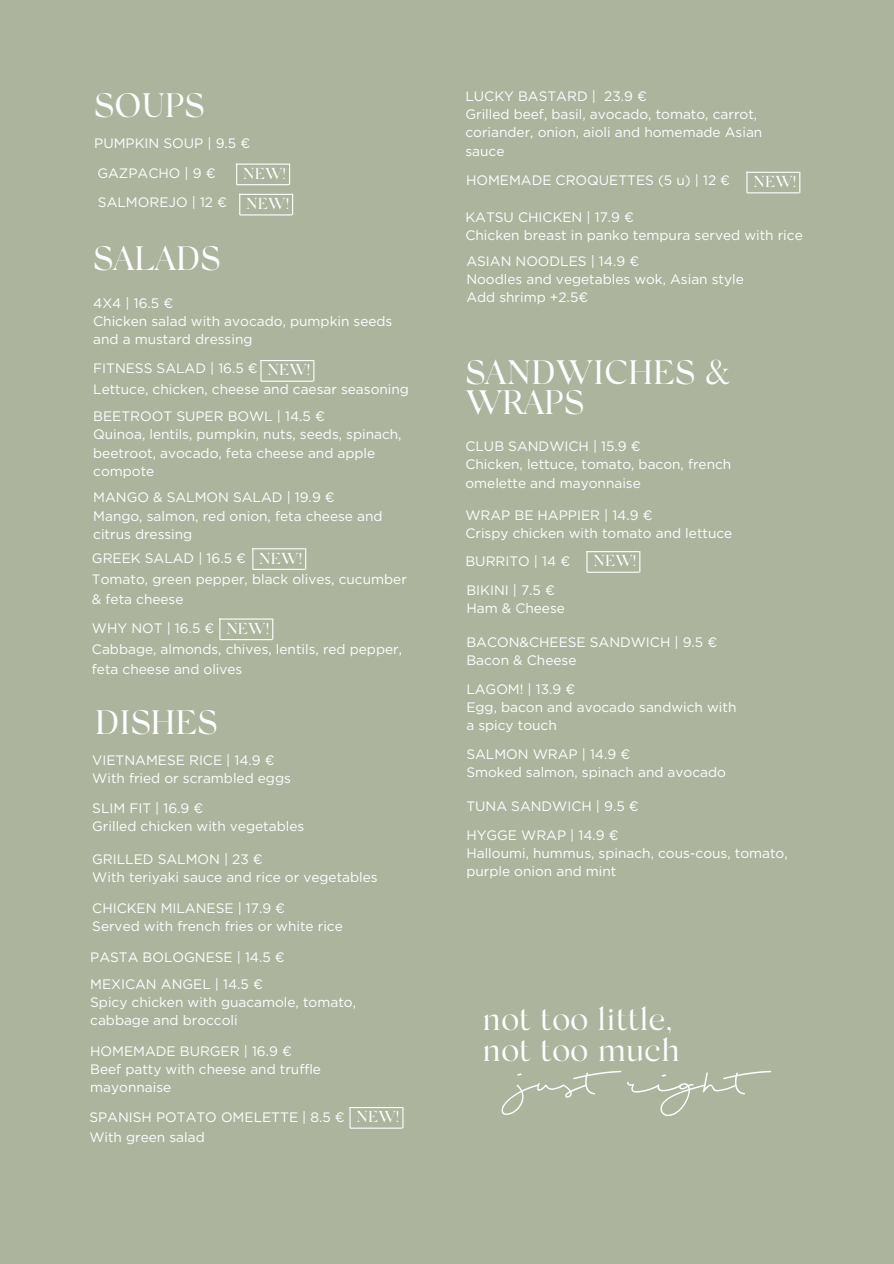
<style>
.page{position:relative;width:894px;height:1264px;background:#fff}
.page>*{position:absolute;margin:0;border:0;box-sizing:border-box;transform-origin:0 0}
.t1{font:101.7px "Shopping Script Demo";color:#fff}
.t2{font:33.9px/30.3px "Silk Serif";color:#fff}
.t3{font:33.45px/31.3px "Silk Serif";color:#fff}
.t4{font:15.9px "Silk Serif";color:#fff}
.t5{font:13.65px/18.1px "Gotham";color:#fff}
</style>
<div class="page">
<div style="left:0;top:0;width:893px;height:1263px;background:#acb49e"></div>
<hr style="left:237px;top:184px;width:52px;height:1px;background:#fff">
<svg style="left:236px;top:165px;width:1px;height:20px"></svg>
<hr style="left:236px;top:163px;width:53px;height:2px;background:#fff">
<svg style="left:289px;top:163px;width:1px;height:22px"></svg>
<hr style="left:240px;top:214px;width:52px;height:1px;background:#fff">
<svg style="left:239px;top:195px;width:1px;height:20px"></svg>
<hr style="left:239px;top:194px;width:53px;height:1px;background:#fff">
<svg style="left:292px;top:194px;width:1px;height:21px"></svg>
<hr style="left:746px;top:192px;width:53px;height:1px;background:#fff">
<svg style="left:746px;top:173px;width:1px;height:20px"></svg>
<hr style="left:746px;top:172px;width:53px;height:1px;background:#fff">
<svg style="left:799px;top:172px;width:1px;height:21px"></svg>
<hr style="left:261px;top:380px;width:52px;height:2px;background:#fff">
<svg style="left:260px;top:361px;width:1px;height:20px"></svg>
<hr style="left:260px;top:360px;width:53px;height:1px;background:#fff">
<svg style="left:313px;top:360px;width:1px;height:21px"></svg>
<hr style="left:253px;top:569px;width:52px;height:1px;background:#fff">
<svg style="left:252px;top:549px;width:1px;height:20px"></svg>
<hr style="left:252px;top:548px;width:53px;height:1px;background:#fff">
<svg style="left:305px;top:548px;width:1px;height:21px"></svg>
<hr style="left:220px;top:639px;width:52px;height:1px;background:#fff">
<svg style="left:219px;top:619px;width:1px;height:20px"></svg>
<hr style="left:219px;top:618px;width:53px;height:1px;background:#fff">
<svg style="left:272px;top:618px;width:1px;height:21px"></svg>
<hr style="left:586px;top:571px;width:53px;height:2px;background:#fff">
<svg style="left:586px;top:552px;width:1px;height:20px"></svg>
<hr style="left:586px;top:551px;width:53px;height:1px;background:#fff">
<svg style="left:639px;top:551px;width:1px;height:21px"></svg>
<hr style="left:350px;top:1127px;width:52px;height:1px;background:#fff">
<svg style="left:349px;top:1108px;width:1px;height:20px"></svg>
<hr style="left:349px;top:1106px;width:53px;height:2px;background:#fff">
<svg style="left:402px;top:1107px;width:1px;height:21px"></svg>
<p class="t2" style="left:94px;top:94px;width:112px">SOUPS</p>
<p class="t5" style="left:94px;top:134px;width:157px">PUMPKIN SOUP | 9.5 €</p>
<h5 class="t5" style="left:97px;top:165px;width:120px">GAZPACHO | 9 €</h5>
<p class="t5" style="left:98px;top:194px;width:130px">SALMOREJO | 12 €</p>
<p class="t2" style="left:93px;top:247px;width:129px">SALADS</p>
<p class="t4" style="left:243px;top:167px;width:45px">NEW!</p>
<p class="t4" style="left:246px;top:197px;width:45px">NEW!</p>
<h2 class="t5" style="left:93px;top:294px;width:81px">4X4 | 16.5 €</h2>
<h5 class="t5" style="left:93px;top:312px;width:300px">Chicken salad with avocado, pumpkin seeds and a mustard dressing</h5>
<h5 class="t5" style="left:93px;top:360px;width:166px">FITNESS SALAD | 16.5 €</h5>
<h4 class="t5" style="left:93px;top:380px;width:317px">Lettuce, chicken, cheese and caesar seasoning</h4>
<h5 class="t5" style="left:93px;top:408px;width:233px">BEETROOT SUPER BOWL | 14.5 €</h5>
<h4 class="t5" style="left:93px;top:426px;width:310px">Quinoa, lentils, pumpkin, nuts, seeds, spinach, beetroot, avocado, feta cheese and apple compote</h4>
<h4 class="t4" style="left:267px;top:364px;width:45px">NEW!</h4>
<p class="t5" style="left:93px;top:489px;width:243px">MANGO &amp; SALMON SALAD | 19.9 €</p>
<p class="t5" style="left:93px;top:507px;width:291px">Mango, salmon, red onion, feta cheese and citrus dressing</p>
<h5 class="t5" style="left:92px;top:550px;width:155px">GREEK SALAD | 16.5 €</h5>
<p class="t5" style="left:92px;top:569px;width:316px;line-height:20.2px">Tomato, green pepper, black olives, cucumber &amp; feta cheese</p>
<p class="t5" style="left:92px;top:620px;width:124px">WHY NOT | 16.5 €</p>
<p class="t5" style="left:92px;top:639px;width:311px;line-height:20.2px">Cabbage, almonds, chives, lentils, red pepper, feta cheese and olives</p>
<p class="t4" style="left:259px;top:552px;width:45px">NEW!</p>
<p class="t4" style="left:226px;top:622px;width:45px">NEW!</p>
<h4 class="t2" style="left:95px;top:710px;width:124px">DISHES</h4>
<p class="t5" style="left:92px;top:751px;width:184px">VIETNAMESE RICE | 14.9 €</p>
<p class="t5" style="left:92px;top:769px;width:200px">With fried or scrambled eggs</p>
<p class="t5" style="left:92px;top:799px;width:113px">SLIM FIT | 16.9 €</p>
<p class="t5" style="left:92px;top:818px;width:213px">Grilled chicken with vegetables</p>
<p class="t5" style="left:92px;top:851px;width:172px">GRILLED SALMON | 23 €</p>
<p class="t5" style="left:92px;top:869px;width:287px">With teriyaki sauce and rice or vegetables</p>
<h4 class="t5" style="left:92px;top:900px;width:194px">CHICKEN MILANESE | 17.9 €</h4>
<p class="t5" style="left:92px;top:918px;width:252px">Served with french fries or white rice</p>
<p class="t5" style="left:90px;top:948px;width:196px">PASTA BOLOGNESE | 14.5 €</p>
<p class="t5" style="left:90px;top:975px;width:174px">MEXICAN ANGEL | 14.5 €</p>
<p class="t5" style="left:90px;top:993px;width:267px">Spicy chicken with guacamole, tomato, cabbage and broccoli</p>
<h2 class="t5" style="left:90px;top:1042px;width:203px">HOMEMADE BURGER | 16.9 €</h2>
<p class="t5" style="left:90px;top:1060px;width:232px">Beef patty with cheese and truffle mayonnaise</p>
<p class="t5" style="left:89px;top:1108px;width:257px">SPANISH POTATO OMELETTE | 8.5 €</p>
<p class="t5" style="left:89px;top:1128px;width:117px">With green salad</p>
<h1 class="t4" style="left:356px;top:1110px;width:45px">NEW!</h1>
<p class="t5" style="left:465px;top:88px;width:183px">LUCKY BASTARD | 23.9 €</p>
<p class="t5" style="left:465px;top:106px;width:298px">Grilled beef, basil, avocado, tomato, carrot, coriander, onion, aioli and homemade Asian sauce</p>
<p class="t5" style="left:466px;top:172px;width:265px">HOMEMADE CROQUETTES (5 u) | 12 €</p>
<p class="t4" style="left:753px;top:175px;width:45px">NEW!</p>
<p class="t5" style="left:465px;top:209px;width:170px">KATSU CHICKEN | 17.9 €</p>
<p class="t5" style="left:465px;top:227px;width:339px">Chicken breast in panko tempura served with rice</p>
<p class="t5" style="left:466px;top:252px;width:174px">ASIAN NOODLES | 14.9 €</p>
<p class="t5" style="left:466px;top:271px;width:279px">Noodles and vegetables wok, Asian style</p>
<p class="t5" style="left:466px;top:289px;width:123px">Add shrimp +2.5€</p>
<h4 class="t2" style="left:465px;top:360px;width:266px">SANDWICHES &amp;<br>WRAPS</h4>
<p class="t5" style="left:465px;top:438px;width:177px">CLUB SANDWICH | 15.9 €</p>
<p class="t5" style="left:465px;top:456px;width:267px">Chicken, lettuce, tomato, bacon, french omelette and mayonnaise</p>
<h4 class="t5" style="left:465px;top:506px;width:188px">WRAP BE HAPPIER | 14.9 €</h4>
<p class="t5" style="left:465px;top:524px;width:268px">Crispy chicken with tomato and lettuce</p>
<p class="t5" style="left:465px;top:553px;width:106px">BURRITO | 14 €</p>
<h2 class="t5" style="left:466px;top:582px;width:90px">BIKINI | 7.5 €</h2>
<p class="t5" style="left:466px;top:600px;width:100px">Ham &amp; Cheese</p>
<p class="t5" style="left:466px;top:633px;width:252px">BACON&amp;CHEESE SANDWICH | 9.5 €</p>
<h2 class="t5" style="left:466px;top:652px;width:112px">Bacon &amp; Cheese</h2>
<p class="t5" style="left:466px;top:680px;width:110px">LAGOM! | 13.9 €</p>
<p class="t5" style="left:466px;top:698px;width:271px">Egg, bacon and avocado sandwich with a spicy touch</p>
<p class="t5" style="left:466px;top:746px;width:165px">SALMON WRAP | 14.9 €</p>
<p class="t5" style="left:466px;top:764px;width:261px">Smoked salmon, spinach and avocado</p>
<h4 class="t5" style="left:466px;top:797px;width:174px">TUNA SANDWICH | 9.5 €</h4>
<h5 class="t5" style="left:466px;top:826px;width:154px">HYGGE WRAP | 14.9 €</h5>
<p class="t5" style="left:466px;top:845px;width:323px">Halloumi, hummus, spinach, cous-cous, tomato, purple onion and mint</p>
<h3 class="t4" style="left:593px;top:555px;width:45px">NEW!</h3>
<p class="t3" style="left:482px;top:1006px;width:199px">not too little, not too much</p>
<p class="t1" style="left:514px;top:1014px;width:237px">just right</p>
</div>
